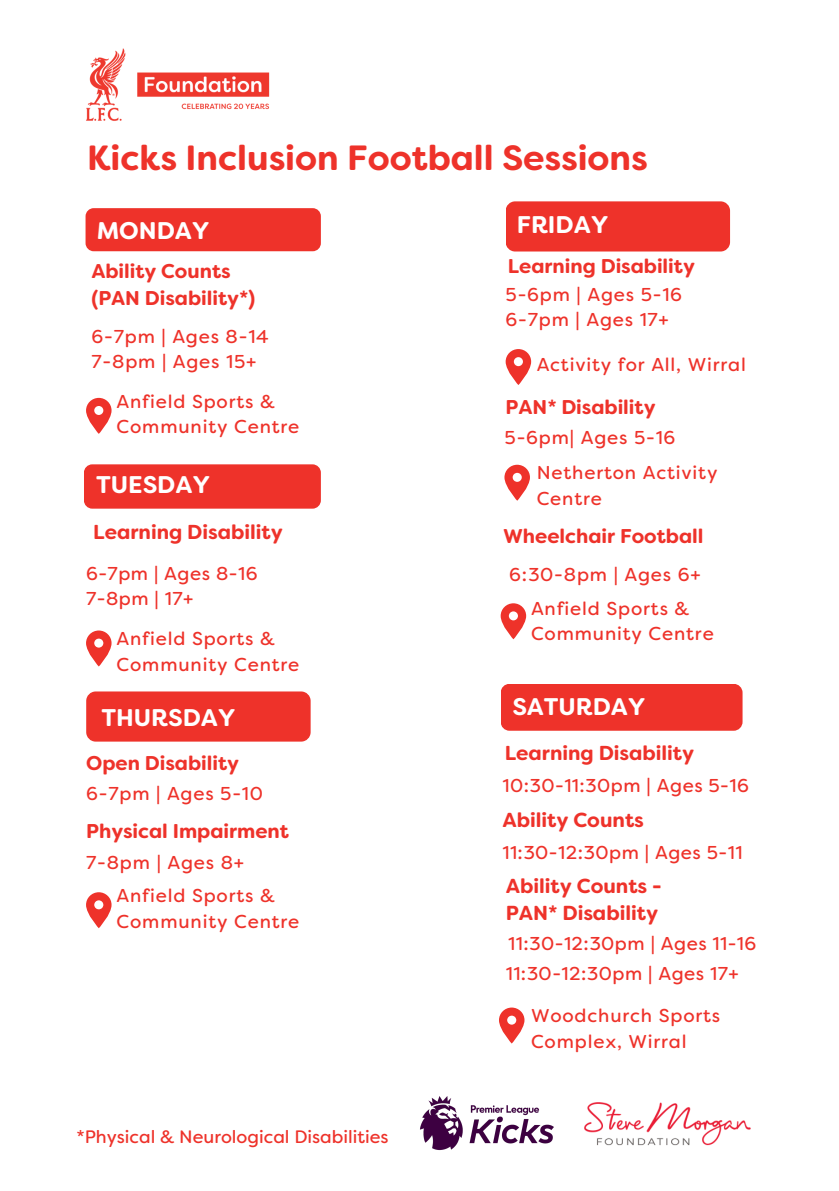
<style>
.page{position:relative;width:839px;height:1191px;background:#fff}
.page>*{position:absolute;margin:0;border:0;box-sizing:border-box;transform-origin:0 0}
.t1{font:700 35px "Filson Soft";color:#ee322a}
.t2{font:700 24.2px "Filson Soft";color:#fff}
.t3{font:700 24px "Filson Soft";color:#fff}
.t4{font:700 20.2px/27px "Filson Soft";color:#ee322a}
.t5{font:700 20px/27px "Filson Soft";color:#ee322a}
.t6{font:18.6px/25.6px "Filson Soft";letter-spacing:.045em;color:#ee322a}
.t7{font:18px "Filson Soft";color:#ee322a}
</style>
<div class="page">
<img style="left:420px;top:1097px;width:133px;height:54px">
<img style="left:584px;top:1102px;width:167px;height:44px">
<div style="left:85px;top:208px;width:236px;height:43px;background:#ee322a;border-radius:8px"></div>
<div style="left:84px;top:464px;width:237px;height:45px;background:#ee322a;border-radius:8px"></div>
<div style="left:86px;top:691px;width:224px;height:51px;background:#ee322a;border-radius:9px"></div>
<div style="left:505px;top:201px;width:225px;height:51px;background:#ee322a;border-radius:9px"></div>
<img style="left:86px;top:48px;width:184px;height:73px">
<div style="left:500px;top:684px;width:242px;height:47px;background:#ee322a;border-radius:9px"></div>
<svg style="left:505px;top:349px;width:26px;height:36px"></svg>
<svg style="left:504px;top:465px;width:26px;height:36px"></svg>
<svg style="left:500px;top:603px;width:26px;height:36px"></svg>
<svg style="left:86px;top:398px;width:25px;height:36px"></svg>
<svg style="left:86px;top:631px;width:25px;height:36px"></svg>
<svg style="left:86px;top:892px;width:25px;height:36px"></svg>
<svg style="left:499px;top:1008px;width:25px;height:36px"></svg>
<h1 class="t1" style="left:87px;top:145px;width:562px">Kicks Inclusion Football Sessions</h1>
<h2 class="t2" style="left:97px;top:222px;width:114px">MONDAY</h2>
<p class="t5" style="left:91px;top:259px;width:165px">Ability Counts (PAN Disability*)</p>
<p class="t6" style="left:92px;top:325px;width:179px">6-7pm | Ages 8-14<br>7-8pm | Ages 15+</p>
<p class="t6" style="left:116px;top:390px;width:184px">Anfield Sports &amp;<br>Community Centre</p>
<h2 class="t2" style="left:96px;top:475px;width:115px">TUESDAY</h2>
<p class="t4" style="left:93px;top:521px;width:191px">Learning Disability</p>
<p class="t6" style="left:86px;top:562px;width:173px">6-7pm | Ages 8-16<br>7-8pm | 17+</p>
<p class="t6" style="left:116px;top:628px;width:184px">Anfield Sports &amp;<br>Community Centre</p>
<h2 class="t2" style="left:101px;top:708px;width:135px">THURSDAY</h2>
<p class="t5" style="left:86px;top:751px;width:154px">Open Disability</p>
<p class="t6" style="left:86px;top:782px;width:178px">6-7pm | Ages 5-10</p>
<p class="t5" style="left:86px;top:820px;width:204px">Physical Impairment</p>
<p class="t6" style="left:86px;top:851px;width:159px">7-8pm | Ages 8+</p>
<p class="t6" style="left:116px;top:885px;width:184px">Anfield Sports &amp;<br>Community Centre</p>
<p class="t7" style="left:76px;top:1130px;width:313px">*Physical &amp; Neurological Disabilities</p>
<h2 class="t2" style="left:517px;top:215px;width:93px">FRIDAY</h2>
<p class="t5" style="left:508px;top:255px;width:188px">Learning Disability</p>
<p class="t6" style="left:505px;top:283px;width:178px">5-6pm | Ages 5-16<br>6-7pm | Ages 17+</p>
<p class="t6" style="left:536px;top:354px;width:211px">Activity for All, Wirral</p>
<p class="t5" style="left:505px;top:395px;width:151px">PAN* Disability</p>
<p class="t6" style="left:536px;top:422px;width:182px;line-height:35.2px;text-indent:-32px">5-6pm| Ages 5-16<br>Netherton Activity</p>
<p class="t6" style="left:536px;top:487px;width:67px">Centre</p>
<p class="t5" style="left:503px;top:525px;width:202px">Wheelchair Football</p>
<p class="t6" style="left:509px;top:560px;width:193px;line-height:33.8px;text-align:center">6:30-8pm | Ages 6+<br>Anfield Sports &amp;</p>
<p class="t6" style="left:531px;top:623px;width:184px">Community Centre</p>
<p class="t3" style="left:512px;top:698px;width:134px">SATURDAY</p>
<p class="t4" style="left:504px;top:742px;width:191px">Learning Disability</p>
<p class="t6" style="left:502px;top:774px;width:248px">10:30-11:30pm | Ages 5-16</p>
<p class="t4" style="left:502px;top:808px;width:143px">Ability Counts</p>
<p class="t6" style="left:502px;top:842px;width:241px">11:30-12:30pm | Ages 5-11</p>
<p class="t4" style="left:506px;top:875px;width:157px">Ability Counts -<br>PAN* Disability</p>
<p class="t6" style="left:506px;top:930px;width:252px;line-height:30.8px">11:30-12:30pm | Ages 11-16<br>11:30-12:30pm | Ages 17+</p>
<p class="t6" style="left:531px;top:1005px;width:191px">Woodchurch Sports<br>Complex, Wirral</p>
</div>
